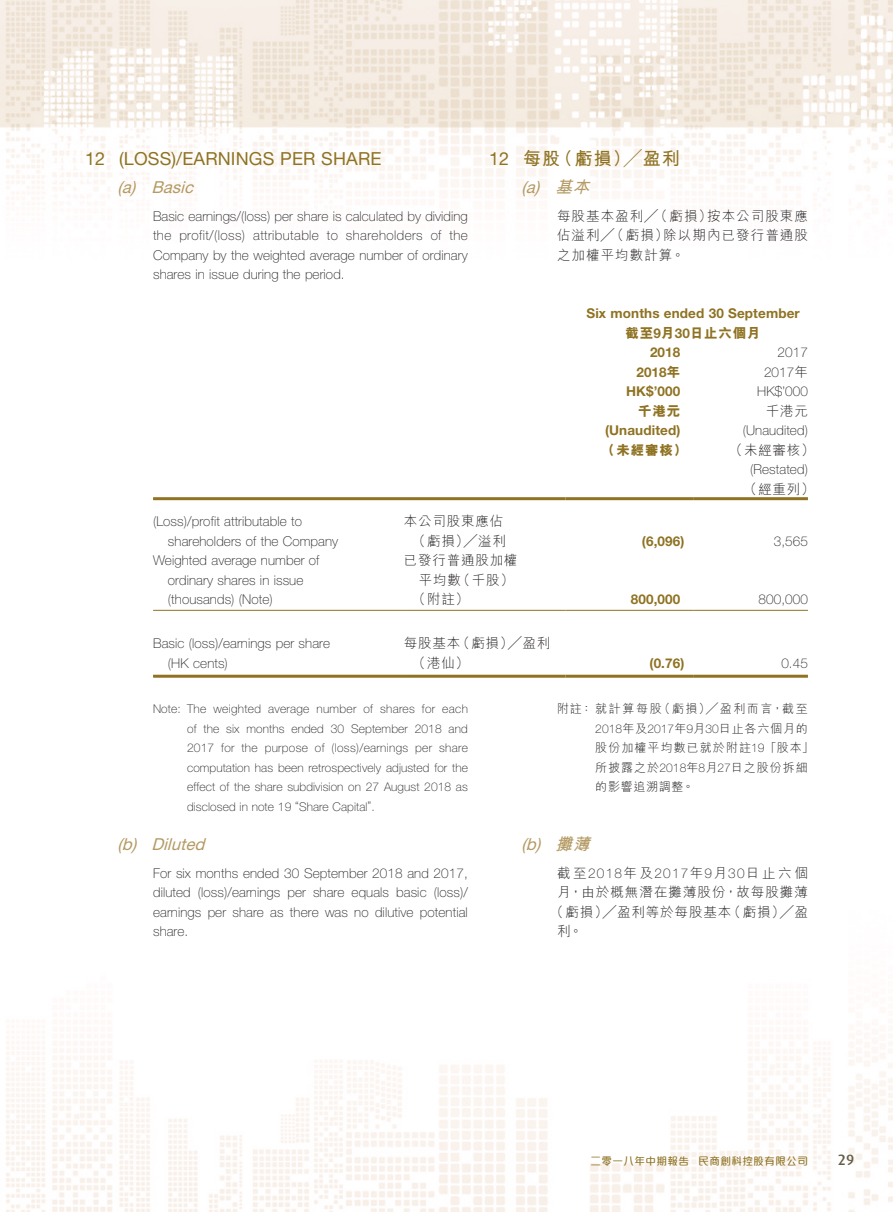
<style>
.page{position:relative;width:893px;height:1212px;background:#fff}
.page>*{position:absolute;margin:0;border:0;box-sizing:border-box;transform-origin:0 0}
.Heading_2{font:18px "Helvetica Neue LT Std";letter-spacing:.01em;color:#8f7323}
.C_Heading_2{font:700 18px "M Hei HK";color:#8f7323}
.Heading_3{font:italic 16.5px "Helvetica Neue LT Std";color:#b49a63}
.C_Heading_3{font:italic 16.5px "Helvetica Neue LT Std";color:#b49a63}
.t1{font:500 15px "Dax";color:#645d47}
.Body_Text{font:100 13.5px/19.5px "Helvetica Neue LT Std";letter-spacing:.01em;color:#231f20}
.Body_Text-2{font:700 13.5px "Helvetica Neue LT Std";letter-spacing:.01em;color:#8f7323}
.C_Body_Text{font:300 13.5px/19.5px "M Hei HK";letter-spacing:.08em;color:#231f20;text-align:justify}
.Body_Text-3{font:300 13.5px/19.5px "M Hei HK";letter-spacing:.06em;color:#231f20;text-align:right}
.C_Body_Text-2{font:100 13.5px "Helvetica Neue LT Std";letter-spacing:.1em;color:#231f20}
.Body_Text-4{font:800 13.5px "M Hei HK";letter-spacing:.06em;color:#8f7323}
.C_Body_Text-3{font:300 13.5px "M Hei HK";letter-spacing:.06em;color:#231f20}
.Notes{font:100 12px/19.5px "Helvetica Neue LT Std";letter-spacing:.01em;color:#231f20;text-align:justify}
.C_Notes{font:300 12px/19.5px "M Hei HK";letter-spacing:.09em;color:#231f20}
.t2{font:500 10.5px "M Elle HK";letter-spacing:.05em;color:#8f7323}
.s1{font-family:"Helvetica Neue LT Std";font-weight:400}
.s2{font-family:"M Hei HK";font-weight:700}
.s3{font-family:"Helvetica Neue LT Std";font-weight:700}
.s4{font-family:"M Hei HK";font-weight:800}
.s5{font-family:"M Hei HK";font-weight:300}
.s6{font-family:"Helvetica Neue LT Std";font-weight:100}
</style>
<div class="page">
<img style="left:0;top:0;width:893px;height:1212px">
<hr style="left:153px;top:497px;width:251px;height:3px;background:#8f7323">
<hr style="left:404px;top:497px;width:162px;height:3px;background:#8f7323">
<hr style="left:566px;top:497px;width:127px;height:3px;background:#8f7323">
<hr style="left:693px;top:497px;width:115px;height:3px;background:#8f7323">
<hr style="left:153px;top:610px;width:251px;height:1px;background:#8f7323">
<hr style="left:404px;top:610px;width:162px;height:1px;background:#8f7323">
<hr style="left:566px;top:610px;width:127px;height:1px;background:#8f7323">
<hr style="left:693px;top:610px;width:115px;height:1px;background:#8f7323">
<hr style="left:153px;top:675px;width:251px;height:3px;background:#8f7323">
<hr style="left:404px;top:675px;width:162px;height:3px;background:#8f7323">
<hr style="left:566px;top:675px;width:127px;height:3px;background:#8f7323">
<hr style="left:693px;top:675px;width:115px;height:3px;background:#8f7323">
<p class="Heading_2" style="left:85px;top:148px;width:298px">12 (LOSS)/EARNINGS PER SHARE</p>
<p class="Heading_3" style="left:117px;top:177px;width:82px">(a) Basic</p>
<p class="Body_Text" style="left:153px;top:206px;width:316px;text-align:justify">Basic earnings/(loss) per share is calculated by dividing the profit/(loss) attributable to shareholders of the Company by the weighted average number of ordinary shares in issue during the period.</p>
<p class="C_Heading_2" style="left:489px;top:145px;width:192px"><span class="s1">12</span> 每股（虧損）╱盈利</p>
<p class="C_Heading_3" style="left:521px;top:177px;width:75px">(a) <span class="s2">基本</span></p>
<p class="C_Body_Text" style="left:557px;top:206px;width:252px">每股基本盈利╱（虧損）按本公司股東應佔溢利╱（虧損）除以期內已發行普通股之加權平均數計算。</p>
<p class="Body_Text-2" style="left:586px;top:305px;width:215px">Six months ended 30 September</p>
<p class="Body_Text-4" style="left:626px;top:326px;width:136px">截至<span class="s3">9</span>月<span class="s3">30</span>日止六個月</p>
<p class="Body_Text-2" style="left:650px;top:344px;width:32px">2018</p>
<p class="Body_Text" style="left:778px;top:343px;width:32px">2017</p>
<p class="Body_Text-2" style="left:636px;top:364px;width:45px">2018<span class="s4">年</span></p>
<p class="Body_Text" style="left:764px;top:362px;width:45px">2017<span class="s5">年</span></p>
<p class="Body_Text-2" style="left:626px;top:383px;width:56px">HK$’000</p>
<p class="Body_Text" style="left:757px;top:382px;width:52px">HK$’000</p>
<p class="Body_Text-4" style="left:638px;top:404px;width:44px">千港元</p>
<p class="Body_Text-3" style="left:766px;top:401px;width:44px">千港元</p>
<p class="Body_Text-2" style="left:605px;top:422px;width:77px">(Unaudited)</p>
<p class="Body_Text" style="left:743px;top:421px;width:67px">(Unaudited)</p>
<p class="Body_Text-4" style="left:601px;top:443px;width:87px">（未經審核）</p>
<p class="Body_Text-3" style="left:729px;top:440px;width:87px">（未經審核）</p>
<p class="Body_Text" style="left:750px;top:460px;width:59px">(Restated)</p>
<p class="Body_Text-3" style="left:743px;top:479px;width:73px">（經重列）</p>
<p class="Body_Text" style="left:168px;top:512px;width:172px;text-indent:-15px">(Loss)/profit attributable to shareholders of the Company</p>
<p class="Body_Text-3" style="left:404px;top:512px;width:103px">本公司股東應佔（虧損）╱溢利</p>
<p class="Body_Text-2" style="left:642px;top:533px;width:44px">(6,096)</p>
<p class="Body_Text" style="left:774px;top:531px;width:36px">3,565</p>
<p class="Body_Text" style="left:168px;top:551px;width:153px;text-indent:-15px">Weighted average number of ordinary shares in issue (thousands) (Note)</p>
<p class="Body_Text-3" style="left:404px;top:551px;width:115px">已發行普通股加權</p>
<p class="Body_Text-3" style="left:419px;top:570px;width:97px">平均數（千股）</p>
<p class="Body_Text-3" style="left:412px;top:590px;width:59px">（附註）</p>
<p class="Body_Text-2" style="left:631px;top:591px;width:51px">800,000</p>
<p class="Body_Text" style="left:758px;top:590px;width:51px">800,000</p>
<p class="Body_Text" style="left:168px;top:633px;width:164px;text-indent:-15px">Basic (loss)/earnings per share (HK cents)</p>
<p class="Body_Text-3" style="left:412px;top:633px;width:140px;text-align:left;text-indent:-8px">每股基本（虧損）╱盈利（港仙）</p>
<p class="Body_Text-2" style="left:650px;top:654px;width:36px">(0.76)</p>
<p class="Body_Text" style="left:781px;top:653px;width:28px">0.45</p>
<p class="Notes" style="left:187px;top:699px;width:282px;text-indent:-34px">Note: The weighted average number of shares for each of the six months ended 30 September 2018 and 2017 for the purpose of (loss)/earnings per share computation has been retrospectively adjusted for the effect of the share subdivision on 27 August 2018 as disclosed in note 19 “Share Capital”.</p>
<p class="Heading_3" style="left:117px;top:834px;width:93px">(b) Diluted</p>
<p class="Body_Text" style="left:153px;top:863px;width:316px;text-align:justify">For six months ended 30 September 2018 and 2017, diluted (loss)/earnings per share equals basic (loss)/ earnings per share as there was no dilutive potential share.</p>
<p class="C_Notes" style="left:595px;top:699px;width:220px;text-indent:-38px">附註：就計算每股（虧損）╱盈利而言，截至<br><span class="s6">2018</span>年及<span class="s6">2017</span>年<span class="s6">9</span>月<span class="s6">30</span>日止各六個月的股份加權平均數已就於附註<span class="s6">19</span>「股本」所披露之於<span class="s6">2018</span>年<span class="s6">8</span>月<span class="s6">27</span>日之股份拆細的影響追溯調整。</p>
<p class="C_Heading_3" style="left:521px;top:834px;width:75px">(b) <span class="s2">攤薄</span></p>
<p class="C_Body_Text-2" style="left:557px;top:865px;width:252px"><span class="s5">截至</span>2018<span class="s5">年及</span>2017<span class="s5">年</span>9<span class="s5">月</span>30<span class="s5">日止六個</span></p>
<p class="C_Body_Text" style="left:557px;top:882px;width:252px">月，由於概無潛在攤薄股份，故每股攤薄</p>
<p class="C_Body_Text-3" style="left:550px;top:905px;width:259px">（虧損）╱盈利等於每股基本（虧損）╱盈</p>
<p class="C_Body_Text" style="left:557px;top:921px;width:27px">利。</p>
<p class="t2" style="left:590px;top:1156px;width:219px">二零一八年中期報告 民商創科控股有限公司</p>
<p class="t1" style="left:838px;top:1152px;width:18px">29</p>
</div>
